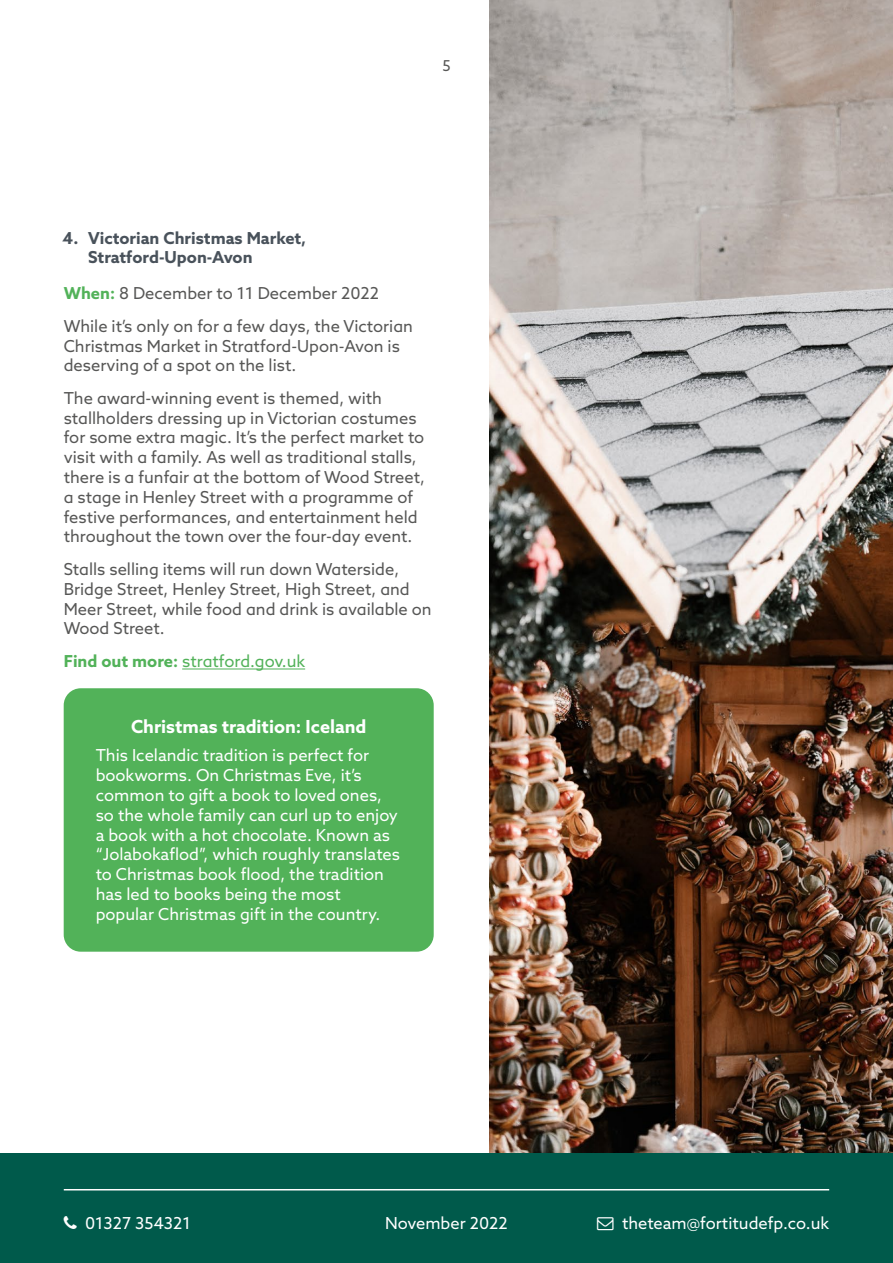
<style>
.page{position:relative;width:893px;height:1263px;background:#fff}
.page>*{position:absolute;margin:0;border:0;box-sizing:border-box;transform-origin:0 0}
.t1{font:700 18px "Azo Sans";color:#fff}
.t2{font:16.5px/19.8px "Azo Sans";color:#575756}
.t3{font:16.5px/19.8px "Azo Sans";color:#fff}
.t4{font:700 16.5px/19.8px "Azo Sans";color:#49525b}
.t5{font:16.5px "Azo Sans";color:#52b259}
.t6{font:15px "Azo Sans";color:#575756}
.s1{font-weight:700;color:#52b259}
.s2{font-weight:700}
</style>
<div class="page">
<img style="left:489px;top:0;width:404px;height:1153px">
<div style="left:0;top:1153px;width:893px;height:110px;background:#005a4b"></div>
<hr style="left:64px;top:1189px;width:765px;height:1px;background:#fff">
<hr style="left:182px;top:668px;width:123px;height:1px;background:#52b259">
<div style="left:64px;top:688px;width:370px;height:264px;background:#52b259;border-radius:17px"></div>
<p class="t6" style="left:442px;top:56px;width:10px">5</p>
<p class="t4" style="left:88px;top:227px;width:220px;text-indent:-25px">4. Victorian Christmas Market,<br>Stratford-Upon-Avon</p>
<p class="t2" style="left:64px;top:277px;width:351px;line-height:32.5px"><span class="s1">When:</span> 8 December to 11 December 2022<br>While it’s only on for a few days, the Victorian</p>
<p class="t2" style="left:64px;top:335px;width:338px">Christmas Market in Stratford-Upon-Avon is deserving of a spot on the list.</p>
<p class="t2" style="left:64px;top:388px;width:363px">The award-winning event is themed, with stallholders dressing up in Victorian costumes for some extra magic. It’s the perfect market to visit with a family. As well as traditional stalls, there is a funfair at the bottom of Wood Street, a stage in Henley Street with a programme of festive performances, and entertainment held throughout the town over the four-day event.</p>
<p class="t2" style="left:64px;top:559px;width:370px">Stalls selling items will run down Waterside, Bridge Street, Henley Street, High Street, and Meer Street, while food and drink is available on Wood Street.</p>
<p class="t5" style="left:64px;top:650px;width:243px"><span class="s2">Find out more:</span> stratford.gov.uk</p>
<p class="t1" style="left:131px;top:715px;width:237px">Christmas tradition: Iceland</p>
<p class="t3" style="left:96px;top:745px;width:306px">This Icelandic tradition is perfect for bookworms. On Christmas Eve, it’s common to gift a book to loved ones, so the whole family can curl up to enjoy a book with a hot chocolate. Known as “Jolabokaflod”, which roughly translates to Christmas book flood, the tradition has led to books being the most popular Christmas gift in the country.</p>
<p class="t3" style="left:85px;top:1213px;width:107px">01327 354321</p>
<p class="t3" style="left:622px;top:1213px;width:209px">theteam@fortitudefp.co.uk</p>
<p class="t3" style="left:385px;top:1213px;width:124px">November 2022</p>
</div>
